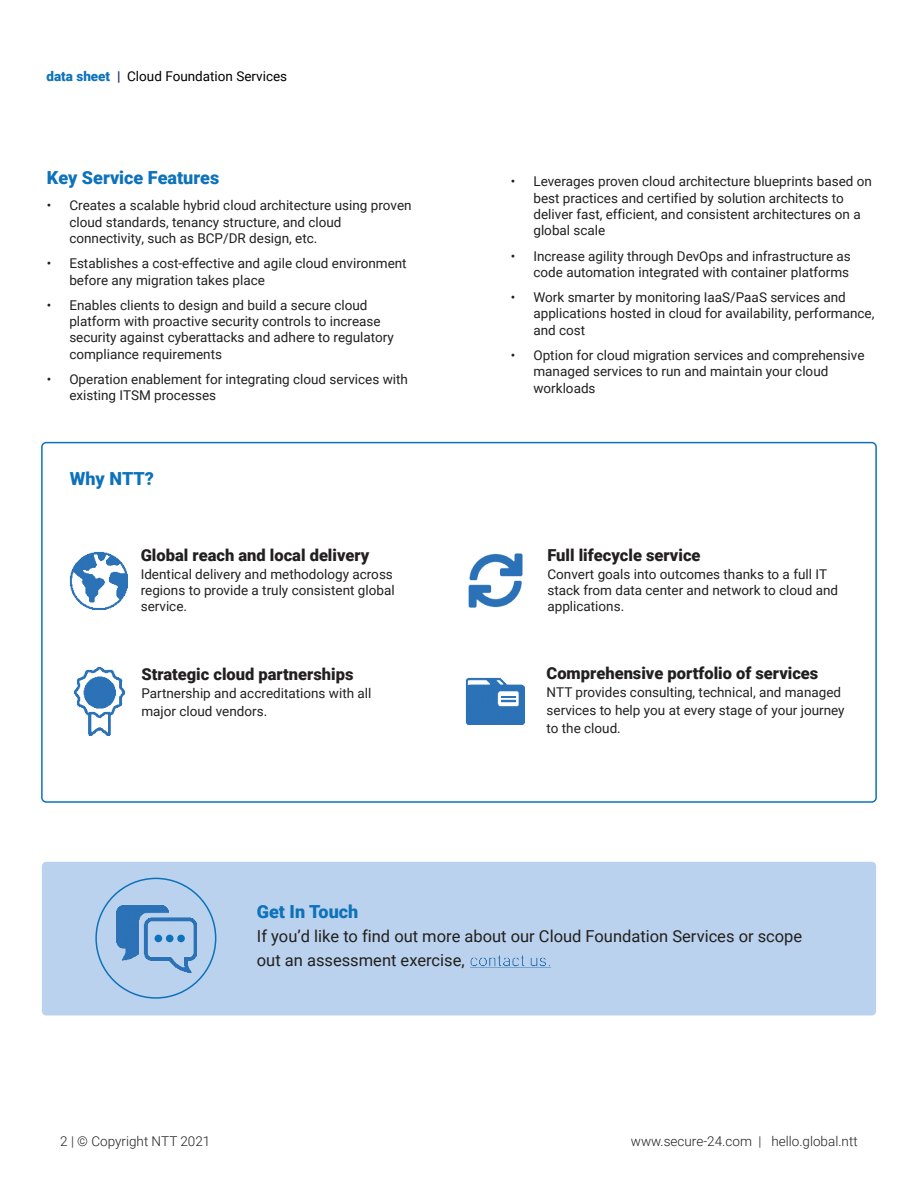
<style>
.page{position:relative;width:918px;height:1188px;background:#fff}
.page>*{position:absolute;margin:0;border:0;box-sizing:border-box;transform-origin:0 0}
.t1{font:900 18px "Roboto";color:#0d72ba}
.t2{font:900 16.5px "Roboto";color:#221f1f}
.t3{font:16.5px/24px "Roboto";color:#221f1f}
.t4{font:13.5px/16.2px "Roboto";color:#221f1f}
.t5{font:300 13.5px "Roboto";color:#221f1f}
.t6{font:13.5px "Roboto";color:#020101}
.s1{font-weight:900;color:#0d72ba}
.s2{font-weight:900;color:#252b6b}
</style>
<div class="page">
<div style="left:42px;top:862px;width:834px;height:154px;background:#bad2ed;border-radius:4px"></div>
<img style="left:470px;top:955px;width:81px;height:13px">
<div style="left:95px;top:878px;width:121px;height:121px;border:2px solid #0d72ba;border-radius:50%"></div>
<img style="left:116px;top:905px;width:81px;height:67px">
<div style="left:166px;top:935px;width:8px;height:7px;background:#0d72ba;border-radius:50%"></div>
<div style="left:155px;top:935px;width:7px;height:7px;background:#0d72ba;border-radius:50%"></div>
<div style="left:177px;top:935px;width:8px;height:7px;background:#0d72ba;border-radius:50%"></div>
<div style="left:41px;top:442px;width:836px;height:361px;border:2px solid #0d72ba;border-radius:4px"></div>
<img style="left:466px;top:677px;width:59px;height:48px">
<img style="left:73px;top:666px;width:51px;height:69px">
<img style="left:469px;top:553px;width:53px;height:54px">
<img style="left:70px;top:551px;width:58px;height:58px">
<p class="t6" style="left:47px;top:70px;width:242px"><span class="s1">data sheet</span> <span class="s2">|</span> Cloud Foundation Services</p>
<h1 class="t1" style="left:47px;top:170px;width:174px">Key Service Features</h1>
<p class="t4" style="left:47px;top:199px;width:6px">ï</p>
<p class="t4" style="left:69px;top:199px;width:344px">Creates a scalable hybrid cloud architecture using proven cloud standards, tenancy structure, and cloud connectivity, such as BCP/DR design, etc.</p>
<p class="t4" style="left:47px;top:257px;width:6px">ï</p>
<p class="t4" style="left:69px;top:257px;width:339px">Establishes a cost-effective and agile cloud environment before any migration takes place</p>
<p class="t4" style="left:47px;top:298px;width:6px">ï</p>
<p class="t4" style="left:69px;top:298px;width:326px">Enables clients to design and build a secure cloud platform with proactive security controls to increase security against cyberattacks and adhere to regulatory compliance requirements</p>
<p class="t4" style="left:47px;top:372px;width:6px">ï</p>
<p class="t4" style="left:69px;top:372px;width:340px">Operation enablement for integrating cloud services with existing ITSM processes</p>
<h1 class="t1" style="left:70px;top:471px;width:86px">Why NTT?</h1>
<p class="t2" style="left:141px;top:548px;width:230px">Global reach and local delivery</p>
<p class="t4" style="left:141px;top:567px;width:255px">Identical delivery and methodology across regions to provide a truly consistent global service.</p>
<p class="t2" style="left:141px;top:667px;width:214px">Strategic cloud partnerships</p>
<p class="t4" style="left:141px;top:685px;width:232px;line-height:18px">Partnership and accreditations with all major cloud vendors.</p>
<p class="t4" style="left:511px;top:175px;width:6px">ï</p>
<p class="t4" style="left:533px;top:175px;width:340px">Leverages proven cloud architecture blueprints based on best practices and certified by solution architects to deliver fast, efficient, and consistent architectures on a global scale</p>
<p class="t4" style="left:511px;top:249px;width:6px">ï</p>
<p class="t4" style="left:533px;top:249px;width:319px">Increase agility through DevOps and infrastructure as code automation integrated with container platforms</p>
<p class="t4" style="left:511px;top:290px;width:6px">ï</p>
<p class="t4" style="left:533px;top:290px;width:342px">Work smarter by monitoring IaaS/PaaS services and applications hosted in cloud for availability, performance, and cost</p>
<p class="t4" style="left:511px;top:348px;width:6px">ï</p>
<p class="t4" style="left:533px;top:348px;width:333px">Option for cloud migration services and comprehensive managed services to run and maintain your cloud workloads</p>
<p class="t2" style="left:547px;top:548px;width:155px">Full lifecycle service</p>
<p class="t4" style="left:547px;top:567px;width:292px">Convert goals into outcomes thanks to a full IT stack from data center and network to cloud and applications.</p>
<p class="t2" style="left:547px;top:667px;width:273px">Comprehensive portfolio of services</p>
<p class="t4" style="left:547px;top:685px;width:300px;line-height:18px">NTT provides consulting, technical, and managed services to help you at every stage of your journey to the cloud.</p>
<h1 class="t1" style="left:257px;top:904px;width:103px">Get In Touch</h1>
<p class="t3" style="left:257px;top:925px;width:547px">If you’d like to find out more about our Cloud Foundation Services or scope out an assessment exercise,</p>
<p class="t5" style="left:60px;top:1135px;width:152px">2 | © Copyright NTT 2021</p>
<p class="t5" style="left:631px;top:1135px;width:228px">www.secure-24.com | hello.global.ntt</p>
</div>
